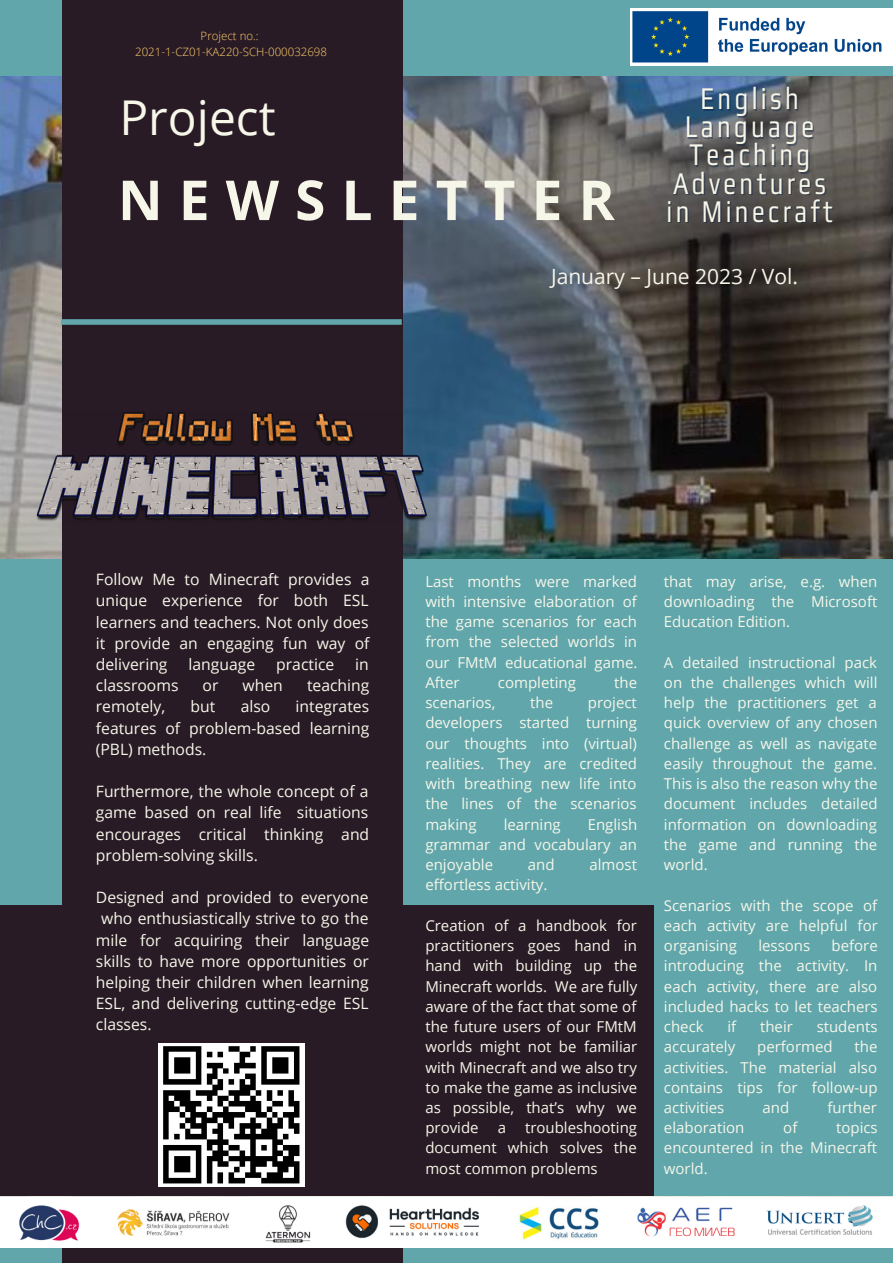
<style>
.page{position:relative;width:893px;height:1264px;background:#fff}
.page>*{position:absolute;margin:0;border:0;box-sizing:border-box;transform-origin:0 0}
.t1{font:700 55.05px "Open Sans";letter-spacing:.29em;color:#f6f6e9}
.t2{font:48px "Open Sans";color:#f6f6e9}
.t3{font:condensed 31.8px/28px "Gamestation";letter-spacing:.105em;color:#f6f6e9;text-align:center}
.t4{font:21px "Open Sans";color:#f6f6e9}
.t5{font:15.75px/21.1px "Open Sans";color:#f6f6e9;text-align:justify}
.t6{font:15px/20.2px "Open Sans";color:#f6f6e9;text-align:justify}
.t7{font:300 11.55px "Open Sans";color:#ffce6d}
</style>
<div class="page">
<div style="left:0;top:0;width:892px;height:1262px;background:#61a6ab"></div>
<img style="left:0;top:76px;width:892px;height:482px">
<div style="left:62px;top:0;width:340px;height:1262px;background:#291b25"></div>
<div style="left:61px;top:319px;width:340px;height:6px;background:#61a6ab"></div>
<div style="left:0;top:905px;width:653px;height:290px;background:#291b25"></div>
<img style="left:630px;top:8px;width:262px;height:57px">
<img style="left:33px;top:411px;width:396px;height:112px">
<img style="left:0;top:1195px;width:892px;height:52px">
<img style="left:158px;top:1043px;width:146px;height:143px">
<p class="t7" style="left:201px;top:28px;width:59px">Project no.:</p>
<p class="t7" style="left:135px;top:43px;width:193px">2021-1-CZ01-KA220-SCH-000032698</p>
<p class="t2" style="left:119px;top:84px;width:158px">Project</p>
<p class="t1" style="left:118px;top:161px;width:498px">NEWSLETTER</p>
<p class="t3" style="left:666px;top:84px;width:168px">English<br>Language<br>Teaching<br>Adventures in Minecraft</p>
<p class="t4" style="left:551px;top:262px;width:248px">January – June 2023 / Vol.</p>
<p class="t5" style="left:96px;top:568px;width:275px">Follow Me to Minecraft provides a unique experience for both ESL learners and teachers. Not only does it provide an engaging fun way of delivering</p>
<p class="t5" style="left:188px;top:653px;width:68px">language</p>
<p class="t5" style="left:276px;top:653px;width:60px">practice</p>
<p class="t5" style="left:355px;top:653px;width:15px">in</p>
<p class="t5" style="left:96px;top:674px;width:84px">classrooms</p>
<p class="t5" style="left:203px;top:674px;width:17px">or</p>
<p class="t5" style="left:243px;top:674px;width:42px">when</p>
<p class="t5" style="left:307px;top:674px;width:64px">teaching</p>
<p class="t5" style="left:96px;top:695px;width:71px">remotely,</p>
<p class="t5" style="left:190px;top:695px;width:26px">but</p>
<p class="t5" style="left:241px;top:695px;width:31px">also</p>
<p class="t5" style="left:96px;top:695px;width:275px;text-indent:200px">integrates features of problem-based learning (PBL) methods.</p>
<p class="t5" style="left:96px;top:780px;width:275px">Furthermore, the whole concept of a game based on real life situations encourages critical thinking and problem-solving skills.</p>
<p class="t5" style="left:96px;top:886px;width:274px">Designed and provided to everyone</p>
<p class="t5" style="left:101px;top:907px;width:269px">who enthusiastically strive to go the</p>
<p class="t5" style="left:96px;top:928px;width:275px">mile for acquiring their language</p>
<p class="t5" style="left:96px;top:950px;width:274px">skills to have more opportunities or</p>
<p class="t5" style="left:96px;top:971px;width:274px">helping their children when learning</p>
<p class="t5" style="left:96px;top:992px;width:274px">ESL, and delivering cutting-edge ESL</p>
<p class="t5" style="left:96px;top:1013px;width:57px">classes.</p>
<p class="t6" style="left:425px;top:570px;width:213px">Last months were marked with intensive elaboration of the game scenarios for each from the selected worlds in our FMtM educational game.<br>After</p>
<p class="t6" style="left:498px;top:672px;width:79px">completing</p>
<p class="t6" style="left:614px;top:672px;width:24px">the</p>
<p class="t6" style="left:425px;top:692px;width:71px">scenarios,</p>
<p class="t6" style="left:530px;top:692px;width:24px">the</p>
<p class="t6" style="left:425px;top:692px;width:213px;text-indent:162px">project developers started turning our thoughts into (virtual) realities. They are credited with breathing new life into the lines of the scenarios making</p>
<p class="t6" style="left:425px;top:813px;width:213px;text-indent:162px">English grammar and vocabulary an enjoyable</p>
<p class="t6" style="left:503px;top:813px;width:59px">learning</p>
<p class="t6" style="left:528px;top:854px;width:28px">and</p>
<p class="t6" style="left:589px;top:854px;width:49px">almost</p>
<p class="t6" style="left:425px;top:874px;width:124px">effortless activity.</p>
<p class="t6" style="left:425px;top:914px;width:213px">Creation of a handbook for practitioners goes hand in hand with building up the Minecraft worlds. We are fully aware of the fact that some of the future users of our FMtM worlds might not be familiar with Minecraft and we also try to make the game as inclusive as possible, that’s why we provide</p>
<p class="t6" style="left:425px;top:1117px;width:213px;text-indent:100px">troubleshooting document which solves the most common problems</p>
<p class="t6" style="left:497px;top:1117px;width:10px">a</p>
<p class="t6" style="left:664px;top:570px;width:215px">that may arise, e.g. when downloading the Microsoft Education Edition.</p>
<p class="t6" style="left:664px;top:651px;width:215px">A detailed instructional pack on the challenges which will help the practitioners get a quick overview of any chosen challenge as well as navigate easily throughout the game.<br>This is also the reason why the document includes detailed information on downloading the game and running the world.</p>
<p class="t6" style="left:664px;top:894px;width:215px">Scenarios with the scope of each activity are helpful for organising</p>
<p class="t6" style="left:664px;top:935px;width:215px;text-indent:168px">before introducing the activity. In each activity, there are also included hacks to let teachers check</p>
<p class="t6" style="left:758px;top:935px;width:53px">lessons</p>
<p class="t6" style="left:727px;top:1016px;width:10px">if</p>
<p class="t6" style="left:760px;top:1016px;width:34px">their</p>
<p class="t6" style="left:816px;top:1016px;width:62px">students</p>
<p class="t6" style="left:664px;top:1036px;width:73px">accurately</p>
<p class="t6" style="left:757px;top:1036px;width:77px">performed</p>
<p class="t6" style="left:664px;top:1036px;width:215px;text-indent:190px">the activities. The material also contains tips for follow-up activities</p>
<p class="t6" style="left:762px;top:1097px;width:28px">and</p>
<p class="t6" style="left:827px;top:1097px;width:51px">further</p>
<p class="t6" style="left:664px;top:1117px;width:82px">elaboration</p>
<p class="t6" style="left:783px;top:1117px;width:16px">of</p>
<p class="t6" style="left:664px;top:1117px;width:215px;text-indent:172px">topics encountered in the Minecraft world.</p>
</div>
